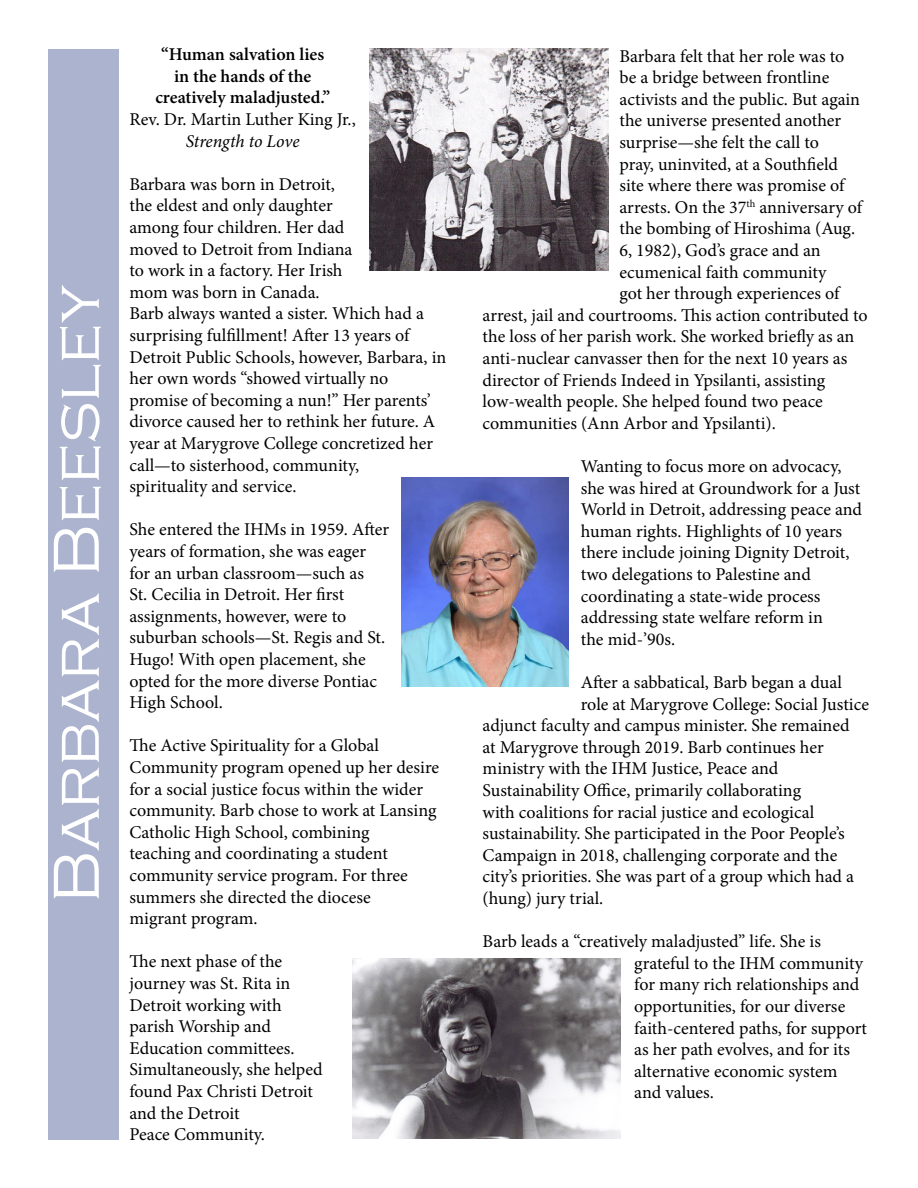
<style>
.page{position:relative;width:918px;height:1188px;background:#fff}
.page>*{position:absolute;margin:0;border:0;box-sizing:border-box;transform-origin:0 0}
.t1{font:300 67.5px "Copperplate Gothic";color:#fff}
.t2{font:18px/21.6px "Minion Pro";color:#000}
.t3{font:600 18px/21.6px "Minion Pro";color:#000;text-align:center}
.t4{font:italic 18px "Minion Pro";letter-spacing:-.01em;color:#000}
</style>
<div class="page">
<div style="left:49px;top:49px;width:70px;height:1091px;background:#abb3cf"></div>
<img style="left:369px;top:49px;width:239px;height:222px">
<img style="left:401px;top:478px;width:167px;height:208px">
<img style="left:352px;top:959px;width:269px;height:180px">
<h1 class="t1" style="left:40px;top:903px;width:620px;rotate:-90deg">Barbara Beesley</h1>
<p class="t3" style="left:155px;top:44px;width:176px">“Human salvation lies in the hands of the creatively maladjusted.”</p>
<p class="t2" style="left:130px;top:109px;width:228px">Rev. Dr. Martin Luther King Jr.,</p>
<p class="t4" style="left:186px;top:129px;width:115px">Strength to Love</p>
<p class="t2" style="left:129px;top:173px;width:318px">Barbara was born in Detroit,<br>the eldest and only daughter<br>among four children. Her dad<br>moved to Detroit from Indiana<br>to work in a factory. Her Irish<br>mom was born in Canada.<br>Barb always wanted a sister. Which had a surprising fulfillment! After 13 years of Detroit Public Schools, however, Barbara, in her own words “showed virtually no promise of becoming a nun!” Her parents’ divorce caused her to rethink her future. A year at Marygrove College concretized her call—to sisterhood, community,<br>spirituality and service.</p>
<p class="t2" style="left:129px;top:519px;width:261px">She entered the IHMs in 1959. After years of formation, she was eager for an urban classroom—such as<br>St. Cecilia in Detroit. Her first assignments, however, were to suburban schools—St. Regis and St.<br>Hugo! With open placement, she opted for the more diverse Pontiac<br>High School.</p>
<p class="t2" style="left:129px;top:735px;width:311px">The Active Spirituality for a Global Community program opened up her desire for a social justice focus within the wider community. Barb chose to work at Lansing Catholic High School, combining<br>teaching and coordinating a student community service program. For three summers she directed the diocese<br>migrant program.</p>
<p class="t2" style="left:129px;top:951px;width:195px">The next phase of the journey was St. Rita in<br>Detroit working with parish Worship and<br>Education committees.<br>Simultaneously, she helped found Pax Christi Detroit and the Detroit<br>Peace Community.</p>
<p class="t2" style="left:619px;top:45px;width:226px">Barbara felt that her role was to</p>
<p class="t2" style="left:619px;top:67px;width:211px">be a bridge between frontline</p>
<p class="t2" style="left:619px;top:88px;width:242px">activists and the public. But again</p>
<p class="t2" style="left:619px;top:110px;width:223px">the universe presented another</p>
<p class="t2" style="left:619px;top:132px;width:201px">surprise—she felt the call to</p>
<p class="t2" style="left:619px;top:153px;width:220px">pray, uninvited, at a Southfield</p>
<p class="t2" style="left:619px;top:175px;width:226px">site where there was promise of</p>
<p class="t2" style="left:619px;top:196px;width:244px">arrests. On the 37<sup>th</sup> anniversary of</p>
<p class="t2" style="left:619px;top:218px;width:237px">the bombing of Hiroshima (Aug.</p>
<p class="t2" style="left:619px;top:240px;width:203px">6, 1982), God’s grace and an</p>
<p class="t2" style="left:619px;top:261px;width:208px">ecumenical faith community</p>
<p class="t2" style="left:619px;top:283px;width:221px">got her through experiences of</p>
<p class="t2" style="left:483px;top:304px;width:387px">arrest, jail and courtrooms. This action contributed to</p>
<p class="t2" style="left:483px;top:326px;width:373px">the loss of her parish work. She worked briefly as an</p>
<p class="t2" style="left:483px;top:348px;width:366px">anti-nuclear canvasser then for the next 10 years as</p>
<p class="t2" style="left:483px;top:369px;width:344px">director of Friends Indeed in Ypsilanti, assisting</p>
<p class="t2" style="left:483px;top:391px;width:342px">low-wealth people. She helped found two peace</p>
<p class="t2" style="left:483px;top:412px;width:295px">communities (Ann Arbor and Ypsilanti).</p>
<p class="t2" style="left:581px;top:456px;width:283px">Wanting to focus more on advocacy, she was hired at Groundwork for a Just World in Detroit, addressing peace and human rights. Highlights of 10 years there include joining Dignity Detroit, two delegations to Palestine and coordinating a state-wide process addressing state welfare reform in<br>the mid-’90s.</p>
<p class="t2" style="left:581px;top:672px;width:263px">After a sabbatical, Barb began a dual</p>
<p class="t2" style="left:581px;top:693px;width:290px">role at Marygrove College: Social Justice</p>
<p class="t2" style="left:483px;top:715px;width:368px">adjunct faculty and campus minister. She remained</p>
<p class="t2" style="left:483px;top:736px;width:343px">at Marygrove through 2019. Barb continues her</p>
<p class="t2" style="left:483px;top:758px;width:297px">ministry with the IHM Justice, Peace and</p>
<p class="t2" style="left:483px;top:780px;width:320px">Sustainability Office, primarily collaborating</p>
<p class="t2" style="left:483px;top:801px;width:333px">with coalitions for racial justice and ecological</p>
<p class="t2" style="left:483px;top:823px;width:364px">sustainability. She participated in the Poor People’s</p>
<p class="t2" style="left:483px;top:844px;width:356px">Campaign in 2018, challenging corporate and the</p>
<p class="t2" style="left:483px;top:866px;width:373px">city’s priorities. She was part of a group which had a</p>
<p class="t2" style="left:483px;top:888px;width:122px">(hung) jury trial.</p>
<p class="t2" style="left:634px;top:931px;width:234px;text-indent:-152px">Barb leads a “creatively maladjusted” life. She is grateful to the IHM community for many rich relationships and opportunities, for our diverse faith-centered paths, for support as her path evolves, and for its alternative economic system and values.</p>
</div>
